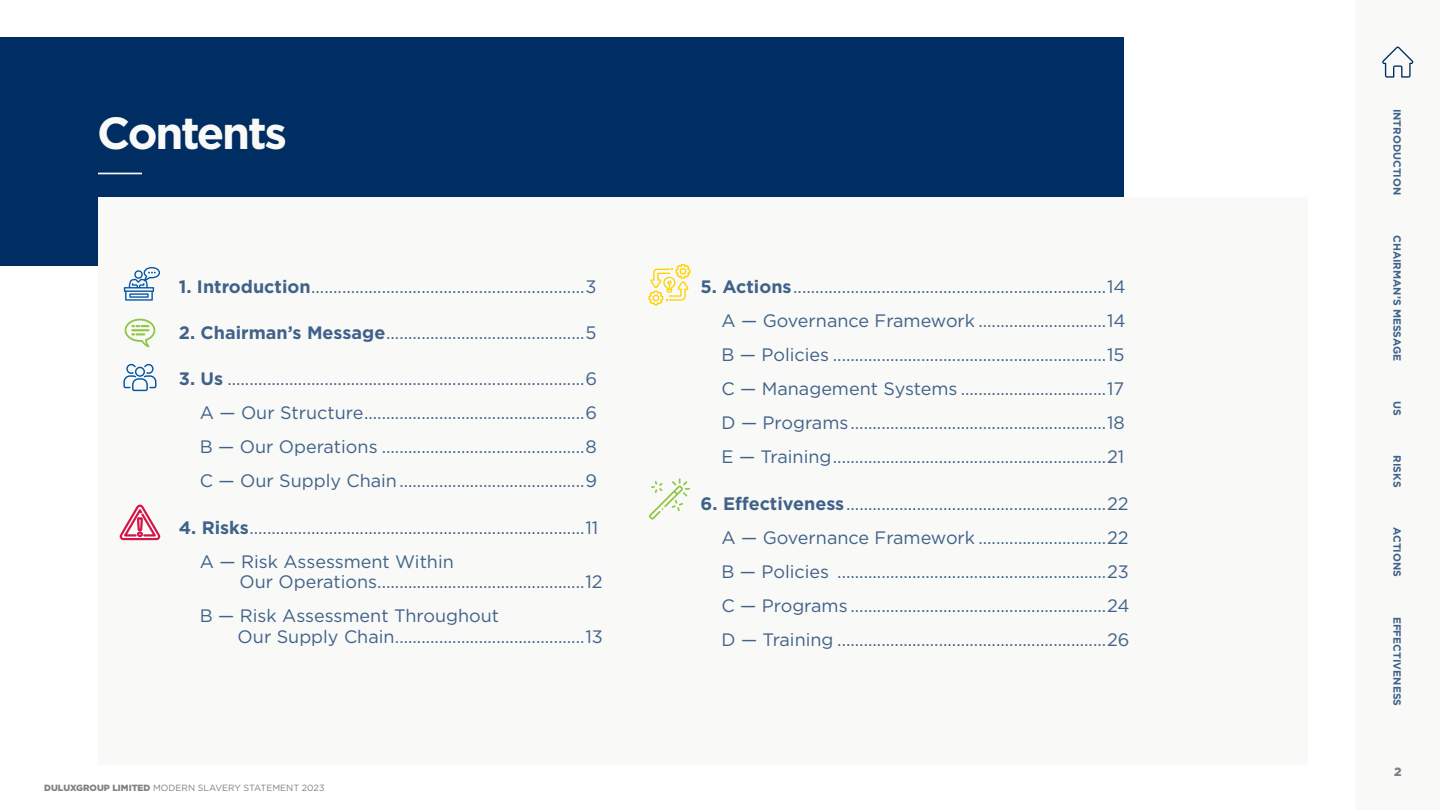
<style>
.page{position:relative;width:1440px;height:810px;background:#fff}
.page>*{position:absolute;margin:0;border:0;box-sizing:border-box;transform-origin:0 0}
.Heading{font:700 45px "Gotham";letter-spacing:-.05em;color:#f9f9f8}
.t1{font:18px "Gotham";color:#406289}
.t2{font:900 12px "Gotham";color:#807f83}
.t3{font:700 10.5px "Gotham";color:#406289}
.t4{font:9px "Gotham";color:#807f83}
.s1{font-weight:700}
.s2{font-weight:900}
</style>
<div class="page">
<div style="left:0;top:38px;width:1123px;height:228px;background:#002d62"></div>
<div style="left:98px;top:198px;width:1210px;height:567px;background:#f9f9f8"></div>
<hr style="left:98px;top:173px;width:44px;height:1px;background:#f9f9f8">
<svg style="left:124px;top:267px;width:36px;height:34px"></svg>
<svg style="left:125px;top:319px;width:30px;height:28px"></svg>
<svg style="left:123px;top:364px;width:33px;height:27px"></svg>
<svg style="left:119px;top:504px;width:41px;height:37px"></svg>
<svg style="left:648px;top:264px;width:42px;height:41px"></svg>
<svg style="left:649px;top:478px;width:41px;height:42px"></svg>
<div style="left:1356px;top:0;width:84px;height:810px;background:#f9f9f8"></div>
<svg style="left:1382px;top:46px;width:31px;height:32px"></svg>
<p class="Heading" style="left:97px;top:104px;width:191px">Contents</p>
<p class="t1" style="left:179px;top:275px;width:419px"><span class="s1">1. Introduction</span>..............................................................3</p>
<p class="t1" style="left:179px;top:321px;width:419px"><span class="s1">2. Chairman’s Message</span>.............................................5</p>
<p class="t1" style="left:179px;top:367px;width:420px"><span class="s1">3. Us</span> .................................................................................6</p>
<p class="t1" style="left:200px;top:401px;width:399px">A — Our Structure..................................................6</p>
<p class="t1" style="left:200px;top:436px;width:398px">B — Our Operations ..............................................8</p>
<p class="t1" style="left:200px;top:470px;width:399px">C — Our Supply Chain..........................................9</p>
<p class="t1" style="left:179px;top:516px;width:421px"><span class="s1">4. Risks</span>............................................................................11</p>
<p class="t1" style="left:200px;top:550px;width:256px">A — Risk Assessment Within</p>
<p class="t1" style="left:239px;top:570px;width:365px">Our Operations...............................................12</p>
<p class="t1" style="left:200px;top:604px;width:301px">B — Risk Assessment Throughout</p>
<p class="t1" style="left:238px;top:625px;width:367px">Our Supply Chain...........................................13</p>
<p class="t4" style="left:44px;top:782px;width:282px"><span class="s2">DULUXGROUP LIMITED</span> MODERN SLAVERY STATEMENT 2023</p>
<p class="t1" style="left:701px;top:275px;width:427px"><span class="s1">5. Actions</span>.......................................................................14</p>
<p class="t1" style="left:722px;top:309px;width:406px">A — Governance Framework .............................14</p>
<p class="t1" style="left:722px;top:343px;width:404px">B — Policies ..............................................................15</p>
<p class="t1" style="left:722px;top:377px;width:404px">C — Management Systems .................................17</p>
<p class="t1" style="left:722px;top:412px;width:405px">D — Programs..........................................................18</p>
<p class="t1" style="left:722px;top:446px;width:404px">E — Training..............................................................21</p>
<p class="t1" style="left:701px;top:492px;width:430px"><span class="s1">6. Effectiveness</span>...........................................................22</p>
<p class="t1" style="left:722px;top:526px;width:409px">A — Governance Framework .............................22</p>
<p class="t1" style="left:722px;top:560px;width:409px">B — Policies .............................................................23</p>
<p class="t1" style="left:722px;top:594px;width:409px">C — Programs ..........................................................24</p>
<p class="t1" style="left:722px;top:628px;width:409px">D — Training .............................................................26</p>
<p class="t3" style="left:1404px;top:109px;width:88px;rotate:90deg">INTRODUCTION</p>
<p class="t3" style="left:1404px;top:235px;width:128px;rotate:90deg">CHAIRMAN’S MESSAGE</p>
<p class="t3" style="left:1404px;top:401px;width:16px;rotate:90deg">US</p>
<p class="t3" style="left:1404px;top:455px;width:34px;rotate:90deg">RISKS</p>
<p class="t3" style="left:1404px;top:527px;width:51px;rotate:90deg">ACTIONS</p>
<p class="t3" style="left:1404px;top:616px;width:91px;rotate:90deg">EFFECTIVENESS</p>
<p class="t2" style="left:1394px;top:764px;width:9px">2</p>
</div>
